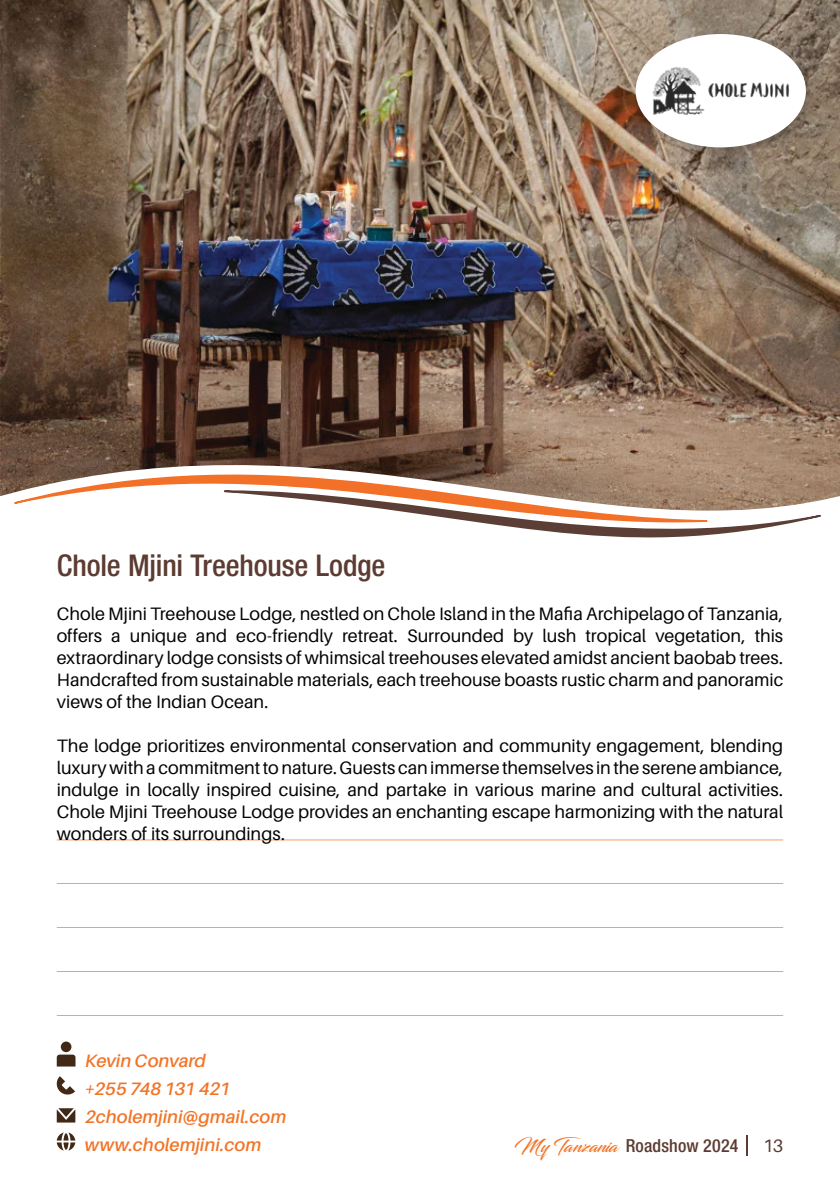
<style>
.page{position:relative;width:840px;height:1191px;background:#fff}
.page>*{position:absolute;margin:0;border:0;box-sizing:border-box;transform-origin:0 0}
.Company_Name{font:500 condensed 30px "Helvetica Neue LT Std";letter-spacing:-.005em;color:#5c3b32}
.Body{font:18px/22px "Aileron";color:#020304;text-align:justify}
.Contact_Person{font:italic 600 18px "Aileron";letter-spacing:.005em;color:#f27426}
.t1{font:500 condensed 18px "Helvetica Neue LT Std";letter-spacing:.01em;color:#5c3b32}
.Contact_Person-2{font:italic 600 18px "Aileron";letter-spacing:-.02em;color:#f27426}
.t2{font:18px "Aileron";color:#5c3b32}
.s1{font-family:"Blacksword";font-weight:400;font-stretch:normal;color:#f27426}
</style>
<div class="page">
<hr style="left:57px;top:839px;width:725px;height:1px;background:#f89f67">
<hr style="left:57px;top:883px;width:725px;height:1px;background:#f89f67">
<hr style="left:57px;top:927px;width:725px;height:1px;background:#f89f67">
<hr style="left:57px;top:971px;width:725px;height:1px;background:#f89f67">
<hr style="left:57px;top:1015px;width:725px;height:1px;background:#f89f67">
<div style="left:61px;top:1041px;width:10px;height:11px;background:#422917;border-radius:50%"></div>
<svg style="left:57px;top:1054px;width:18px;height:12px"></svg>
<svg style="left:56px;top:1076px;width:19px;height:19px"></svg>
<svg style="left:57px;top:1108px;width:18px;height:14px"></svg>
<svg style="left:57px;top:1132px;width:18px;height:18px"></svg>
<img style="left:0;top:0;width:839px;height:465px">
<svg style="left:0;top:465px;width:839px;height:36px;background:#a48771"></svg>
<svg style="left:13px;top:465px;width:695px;height:39px"></svg>
<svg style="left:223px;top:489px;width:598px;height:49px"></svg>
<div style="left:628px;top:27px;width:191px;height:135px;background:#231f20;opacity:.3"></div>
<div style="left:635px;top:34px;width:170px;height:113px;background:#fff;border-radius:50%"></div>
<img style="left:652px;top:67px;width:137px;height:48px">
<hr style="left:745px;top:1135px;width:2px;height:20px;background:#5c3b32">
<p class="Company_Name" style="left:57px;top:547px;width:330px">Chole Mjini Treehouse Lodge</p>
<p class="Body" style="left:57px;top:602px;width:727px">Chole Mjini Treehouse Lodge, nestled on Chole Island in the Mafia Archipelago of Tanzania, offers a unique and eco-friendly retreat. Surrounded by lush tropical vegetation, this extraordinary lodge consists of whimsical treehouses elevated amidst ancient baobab trees.<br>Handcrafted from sustainable materials, each treehouse boasts rustic charm and panoramic views of the Indian Ocean.</p>
<p class="Body" style="left:57px;top:734px;width:727px">The lodge prioritizes environmental conservation and community engagement, blending luxury with a commitment to nature. Guests can immerse themselves in the serene ambiance, indulge in locally inspired cuisine, and partake in various marine and cultural activities.<br>Chole Mjini Treehouse Lodge provides an enchanting escape harmonizing with the natural wonders of its surroundings.</p>
<p class="Contact_Person" style="left:85px;top:1050px;width:122px">Kevin Convard</p>
<p class="Contact_Person-2" style="left:85px;top:1078px;width:147px">+255 748 131 421</p>
<p class="Contact_Person" style="left:85px;top:1106px;width:203px">2cholemjini@gmail.com</p>
<p class="Contact_Person" style="left:85px;top:1134px;width:178px">www.cholemjini.com</p>
<p class="t1" style="left:514px;top:1134px;width:225px"><span class="s1">My Tanzania</span> Roadshow 2024</p>
<p class="t2" style="left:762px;top:1135px;width:22px">13</p>
</div>
